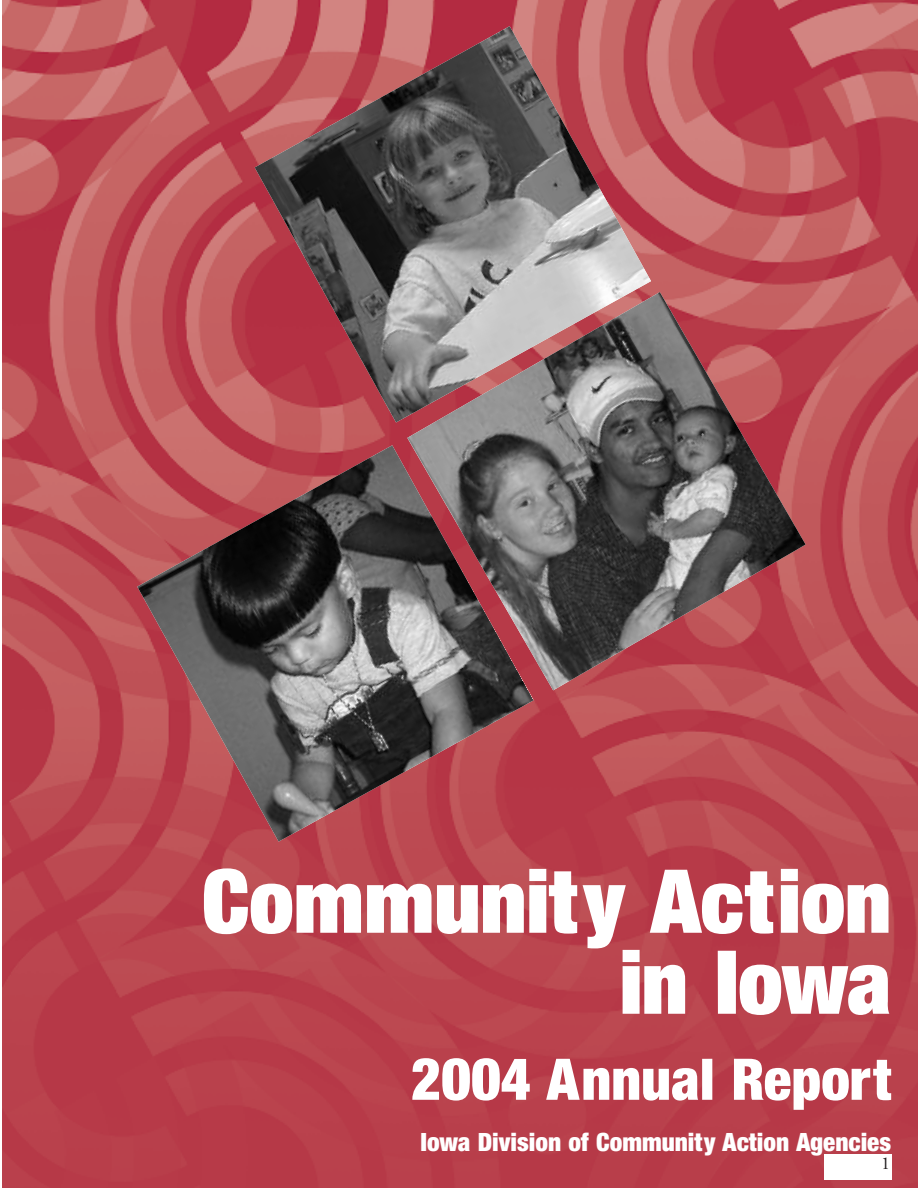
<style>
.page{position:relative;width:918px;height:1188px;background:#fff}
.page>*{position:absolute;margin:0;border:0;box-sizing:border-box;transform-origin:0 0}
.t1{font:94.5px/81px "Sans Extra Black Condensed DTC";color:#fff;text-align:right}
.t2{font:61.5px "Sans Black Condensed DTC";color:#fff}
.t3{font:27px "Sans Black Condensed DTC";color:#fff}
.t4{font:18px "Adobe Garamond";color:#231f20}
</style>
<div class="page">
<img style="left:3px;top:0;width:915px;height:1188px">
<div style="left:824px;top:1154px;width:68px;height:26px;background:#fff"></div>
<img style="left:407px;top:292px;width:399px;height:398px">
<img style="left:255px;top:26px;width:396px;height:396px">
<img style="left:137px;top:445px;width:397px;height:397px">
<h1 class="t1" style="left:202px;top:860px;width:691px">Community Action in Iowa</h1>
<h2 class="t2" style="left:411px;top:1043px;width:482px">2004 Annual Report</h2>
<p class="t3" style="left:421px;top:1125px;width:472px">Iowa Division of Community Action Agencies</p>
<p class="t4" style="left:881px;top:1156px;width:10px">1</p>
</div>
